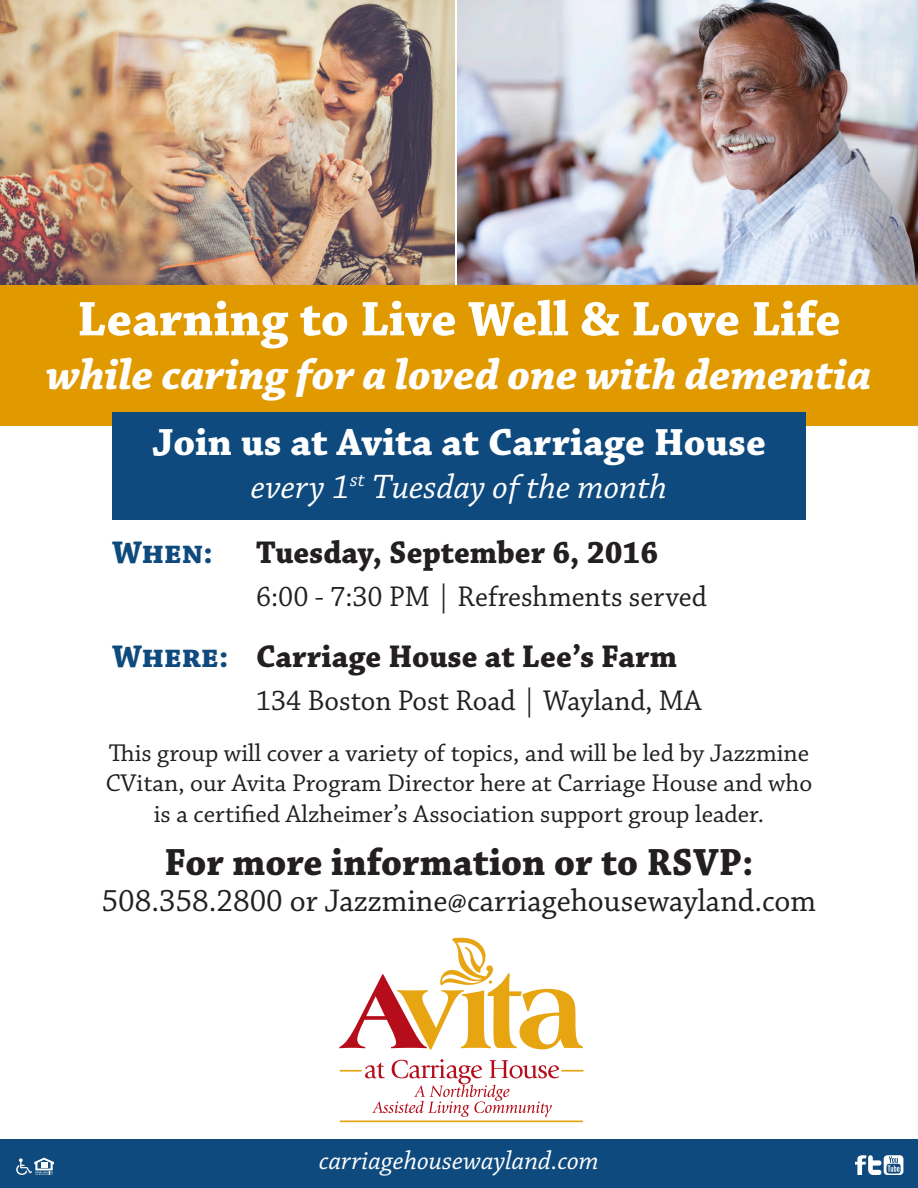
<style>
.page{position:relative;width:918px;height:1188px;background:#fff}
.page>*{position:absolute;margin:0;border:0;box-sizing:border-box;transform-origin:0 0}
.t1{font:700 51px "Chaparral Pro";color:#fff}
.t2{font:italic 700 45px "Chaparral Pro";color:#fff}
.t3{font:700 39.9px "Chaparral Pro";color:#231f20;scale:.96 1}
.t4{font:700 39.75px "Chaparral Pro";color:#fff}
.t5{font:italic 35.55px "Chaparral Pro";color:#fff}
.t6{font:700 33px "Chaparral Pro";color:#231f20;scale:.96 1}
.t7{font:700 33px "Chaparral Pro";color:#0e4a7e}
.t8{font:32.85px "Chaparral Pro";color:#231f20;scale:.96 1}
.t9{font:30px "Chaparral Pro";color:#231f20;scale:.96 1}
.t10{font:italic 27px "Chaparral Pro";color:#fff}
.t11{font:25.5px/30.6px "Chaparral Pro";color:#231f20;text-align:center}
</style>
<div class="page">
<img style="left:457px;top:0;width:461px;height:286px">
<img style="left:0;top:0;width:454px;height:286px">
<div style="left:0;top:1139px;width:918px;height:49px;background:#0e4a7e"></div>
<svg style="left:16px;top:1158px;width:38px;height:17px"></svg>
<div style="left:0;top:286px;width:918px;height:140px;background:#e19900"></div>
<div style="left:112px;top:412px;width:694px;height:108px;background:#0e4a7e"></div>
<svg style="left:855px;top:1155px;width:48px;height:20px"></svg>
<svg style="left:339px;top:938px;width:244px;height:111px"></svg>
<hr style="left:340px;top:1070px;width:22px;height:2px;background:#e7a512">
<svg style="left:365px;top:1059px;width:194px;height:58px"></svg>
<hr style="left:340px;top:1121px;width:243px;height:1px;background:#e7a512">
<hr style="left:561px;top:1070px;width:22px;height:2px;background:#e7a512">
<p class="t1" style="left:77px;top:289px;width:765px">Learning to Live Well &amp; Love Life</p>
<p class="t2" style="left:46px;top:349px;width:827px">while caring for a loved one with dementia</p>
<p class="t4" style="left:152px;top:419px;width:615px">Join us at Avita at Carriage House</p>
<p class="t5" style="left:251px;top:467px;width:418px">every 1<sup>st</sup> Tuesday of the month</p>
<p class="t7" style="left:112px;top:533px;width:102px">When:</p>
<p class="t7" style="left:112px;top:637px;width:118px">Where:</p>
<p class="t6" style="left:256px;top:533px;width:421px">Tuesday, September 6, 2016</p>
<p class="t9" style="left:256px;top:580px;width:471px">6:00 - 7:30 PM | Refreshments served</p>
<p class="t6" style="left:256px;top:637px;width:440px">Carriage House at Lee’s Farm</p>
<p class="t9" style="left:256px;top:684px;width:466px">134 Boston Post Road | Wayland, MA</p>
<p class="t11" style="left:106px;top:738px;width:708px">This group will cover a variety of topics, and will be led by Jazzmine<br>CVitan, our Avita Program Director here at Carriage House and who is a certified Alzheimer’s Association support group leader.</p>
<p class="t3" style="left:165px;top:838px;width:615px">For more information or to RSVP:</p>
<p class="t8" style="left:102px;top:882px;width:746px">508.358.2800 or Jazzmine@carriagehousewayland.com</p>
<p class="t10" style="left:319px;top:1146px;width:281px">carriagehousewayland.com</p>
</div>
